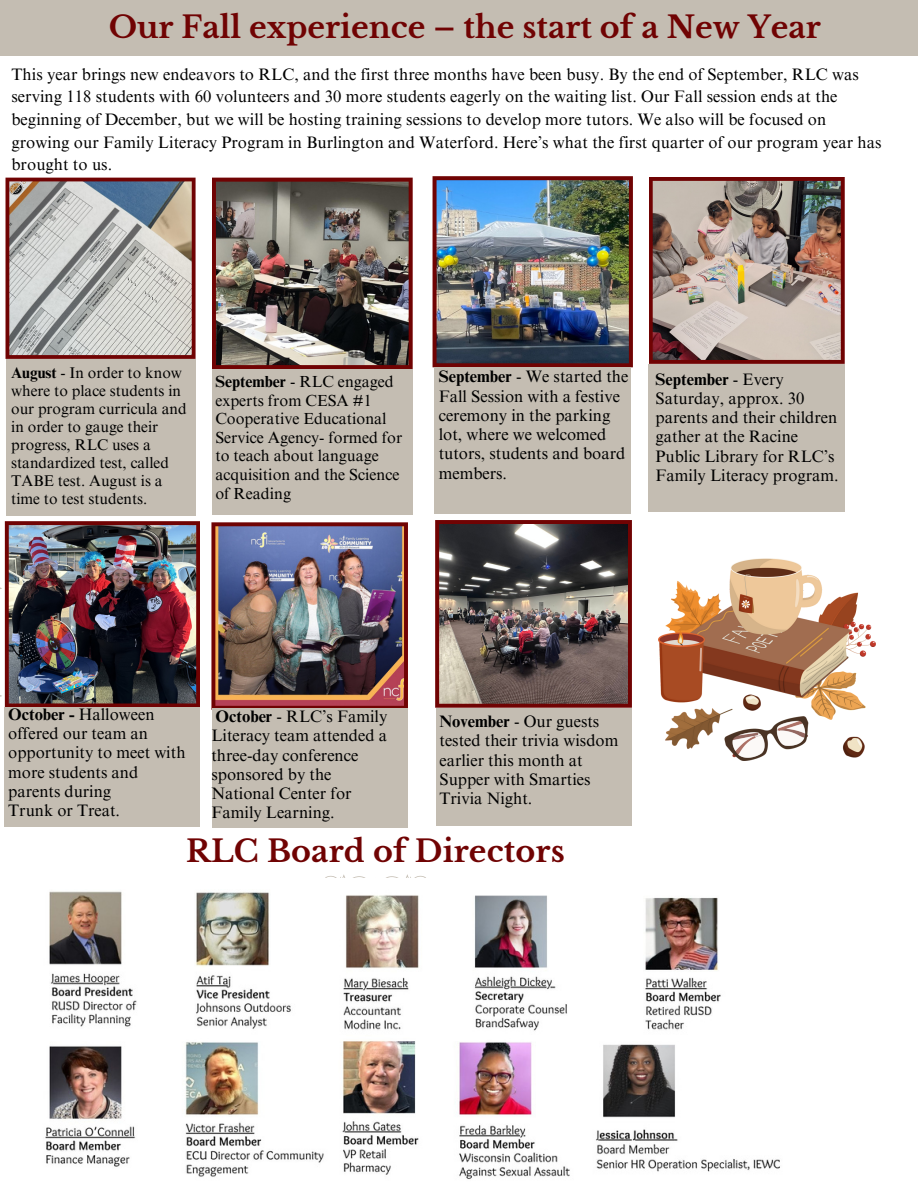
<style>
.page{position:relative;width:918px;height:1188px;background:#fff}
.page>*{position:absolute;margin:0;border:0;box-sizing:border-box;transform-origin:0 0}
.t1{font:700 30.15px "Libre Baskerville";color:#700303}
.t2{font:16.65px/19.2px "Times NRMT Pro";color:#000}
.t3{font:16.05px/18.6px "Times NRMT Pro";color:#000}
.t4{font:15.45px/18.1px "Times NRMT Pro";color:#000}
.s1{font-weight:700}
</style>
<div class="page">
<div style="left:0;top:0;width:918px;height:56px;background:#c4bdb2"></div>
<svg style="left:6px;top:178px;width:190px;height:181px;background:#b1aaa9"></svg>
<div style="left:7px;top:359px;width:189px;height:157px;background:#c4bdb2"></div>
<img style="left:649px;top:177px;width:196px;height:187px">
<div style="left:649px;top:364px;width:196px;height:148px;background:#c4bdb2"></div>
<img style="left:212px;top:178px;width:201px;height:191px">
<div style="left:212px;top:369px;width:201px;height:146px;background:#c4bdb2"></div>
<img style="left:433px;top:176px;width:200px;height:191px">
<div style="left:434px;top:367px;width:197px;height:147px;background:#c4bdb2"></div>
<img style="left:0;top:521px;width:200px;height:209px">
<div style="left:5px;top:707px;width:195px;height:120px;background:#c4bdb2"></div>
<img style="left:211px;top:522px;width:197px;height:188px">
<div style="left:212px;top:708px;width:195px;height:120px;background:#c4bdb2"></div>
<img style="left:435px;top:520px;width:197px;height:188px">
<div style="left:436px;top:709px;width:196px;height:117px;background:#c4bdb2"></div>
<svg style="left:325px;top:874px;width:101px;height:4px"></svg>
<img style="left:658px;top:558px;width:217px;height:203px">
<img style="left:45px;top:891px;width:735px;height:288px">
<p class="t1" style="left:109px;top:9px;width:714px">Our Fall experience – the start of a New Year</p>
<p class="t2" style="left:11px;top:65px;width:872px;line-height:22.6px">This year brings new endeavors to RLC, and the first three months have been busy. By the end of September, RLC was serving 118 students with 60 volunteers and 30 more students eagerly on the waiting list. Our Fall session ends at the beginning of December, but we will be hosting training sessions to develop more tutors. We also will be focused on growing our Family Literacy Program in Burlington and Waterford. Here’s what the first quarter of our program year has brought to us.</p>
<p class="t4" style="left:11px;top:365px;width:177px"><span class="s1">August</span> - In order to know where to place students in our program curricula and in order to gauge their progress, RLC uses a standardized test, called<br>TABE test. August is a time to test students.</p>
<p class="t2" style="left:656px;top:371px;width:185px"><span class="s1">September</span> - Every<br>Saturday, approx. 30 parents and their children gather at the Racine<br>Public Library for RLC’s<br>Family Literacy program.</p>
<p class="t3" style="left:215px;top:374px;width:188px"><span class="s1">September</span> - RLC engaged experts from CESA #1<br>Cooperative Educational<br>Service Agency- formed for to teach about language acquisition and the Science of Reading</p>
<p class="t2" style="left:439px;top:369px;width:191px"><span class="s1">September</span> - We started the<br>Fall Session with a festive ceremony in the parking lot, where we welcomed tutors, students and board members.</p>
<p class="t2" style="left:8px;top:707px;width:179px"><span class="s1">October -</span> Halloween offered our team an opportunity to meet with more students and parents during</p>
<p class="t2" style="left:8px;top:803px;width:113px">Trunk or Treat.</p>
<p class="t2" style="left:211px;top:709px;width:177px"><span class="s1">October</span> - RLC’s Family<br>Literacy team attended a three-day conference sponsored by the</p>
<p class="t2" style="left:211px;top:786px;width:142px">National Center for<br>Family Learning.</p>
<h1 class="t2" style="left:440px;top:714px;width:180px"><span class="s1">November</span> - Our guests tested their trivia wisdom earlier this month at<br>Supper with Smarties<br>Trivia Night.</h1>
<p class="t1" style="left:186px;top:833px;width:380px">RLC Board of Directors</p>
</div>
